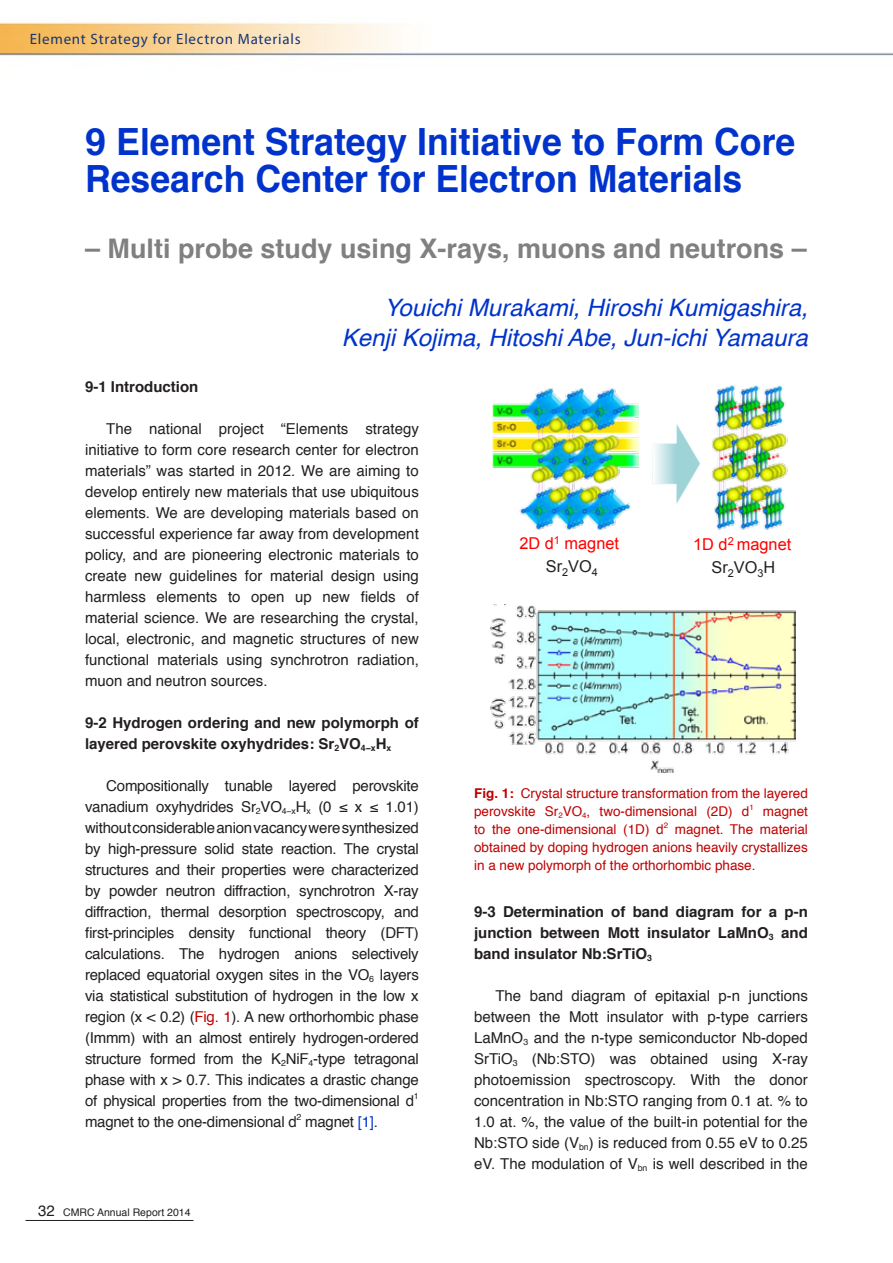
<style>
.page{position:relative;width:893px;height:1263px;background:#fff}
.page>*{position:absolute;margin:0;border:0;box-sizing:border-box;transform-origin:0 0}
.t1{font:700 37.5px/37.5px "Helvetica";color:#03c}
.t2{font:700 27px "Helvetica";color:#808080}
.t3{font:italic 24px "Helvetica";color:#03c}
.t4{font:16.35px "Arial";color:#f00}
.t5{font:16.35px "Arial";color:#231f20}
.List_Paragraph{font:15px/21px "Helvetica";color:#231f20;text-align:justify}
.List_Paragraph-2{font:700 15px/21px "Helvetica";color:#231f20}
.t6{font:15px "Myriad Pro";letter-spacing:.05em;color:#163576}
.t7{font:13.5px/18px "Helvetica";color:#c00000}
.t8{font:10.5px "Helvetica";color:#231f20}
.t9{font:8.7px "Helvetica";color:#231f20}
.t10{font:7.8px "Helvetica";color:#c00000}
.s1{color:#c00000}
.s2{color:#03c}
.s3{font-size:15px}
.s4{font-weight:700}
</style>
<div class="page">
<img style="left:0;top:22px;width:893px;height:1199px">
<hr style="left:26px;top:1220px;width:167px;height:1px;background:#231f20">
<div style="left:474px;top:379px;width:334px;height:399px;background:#fff"></div>
<img style="left:492px;top:388px;width:147px;height:143px">
<img style="left:711px;top:385px;width:77px;height:145px">
<svg style="left:652px;top:424px;width:48px;height:81px"></svg>
<img style="left:491px;top:605px;width:304px;height:167px">
<p class="t6" style="left:30px;top:29px;width:272px">Element Strategy for Electron Materials</p>
<p class="t1" style="left:85px;top:123px;width:712px">9 Element Strategy Initiative to Form Core<br>Research Center for Electron Materials</p>
<p class="t2" style="left:85px;top:227px;width:723px">– Multi probe study using X-rays, muons and neutrons –</p>
<p class="t3" style="left:385px;top:288px;width:425px">Youichi Murakami, Hiroshi Kumigashira,</p>
<p class="t3" style="left:342px;top:318px;width:468px">Kenji Kojima, Hitoshi Abe, Jun-ichi Yamaura</p>
<p class="List_Paragraph-2" style="left:85px;top:376px;width:115px">9-1 Introduction</p>
<p class="List_Paragraph" style="left:85px;top:419px;width:335px;text-indent:21px">The national project “Elements strategy initiative to form core research center for electron materials” was started in 2012. We are aiming to develop entirely new materials that use ubiquitous elements. We are developing materials based on successful experience far away from development policy, and are pioneering electronic materials to create new guidelines for material design using harmless elements to open up new fields of material science. We are researching the crystal, local, electronic, and magnetic structures of new functional materials using synchrotron radiation, muon and neutron sources.</p>
<p class="List_Paragraph-2" style="left:85px;top:712px;width:335px">9-2 Hydrogen ordering and new polymorph of layered perovskite oxyhydrides: Sr<sub>2</sub>VO<sub>4−x</sub>H<sub>x</sub></p>
<p class="List_Paragraph" style="left:85px;top:776px;width:335px;text-indent:21px">Compositionally tunable layered perovskite vanadium oxyhydrides Sr<sub>2</sub>VO<sub>4−x</sub>H<sub>x</sub> (0 ≤ x ≤ 1.01) without considerable anion vacancy were synthesized by high-pressure solid state reaction. The crystal structures and their properties were characterized by powder neutron diffraction, synchrotron X-ray diffraction, thermal desorption spectroscopy, and first-principles density functional theory (DFT) calculations. The hydrogen anions selectively replaced equatorial oxygen sites in the VO<sub>6</sub> layers via statistical substitution of hydrogen in the low x region (x &lt; 0.2) (<span class="s1">Fig. 1</span>). A new orthorhombic phase (Immm) with an almost entirely hydrogen-ordered structure formed from the K<sub>2</sub>NiF<sub>4</sub>-type tetragonal phase with x &gt; 0.7. This indicates a drastic change of physical properties from the two-dimensional d</p>
<p class="t9" style="left:414px;top:1089px;width:6px">1</p>
<p class="List_Paragraph" style="left:85px;top:1112px;width:213px">magnet to the one-dimensional d</p>
<p class="t9" style="left:297px;top:1110px;width:6px">2</p>
<p class="List_Paragraph" style="left:305px;top:1112px;width:74px">magnet <span class="s2">[1]</span>.</p>
<p class="t8" style="left:38px;top:1204px;width:154px"><span class="s3">32</span> CMRC Annual Report 2014</p>
<p class="t4" style="left:519px;top:532px;width:101px">2D d<sup>1</sup> magnet</p>
<p class="t4" style="left:693px;top:533px;width:100px">1D d<sup>2</sup> magnet</p>
<p class="t5" style="left:546px;top:555px;width:54px">Sr<sub>2</sub>VO<sub>4</sub></p>
<p class="t5" style="left:711px;top:556px;width:65px">Sr<sub>2</sub>VO<sub>3</sub>H</p>
<p class="t7" style="left:474px;top:785px;width:335px"><span class="s4">Fig. 1:</span> Crystal structure transformation from the layered perovskite Sr<sub>2</sub>VO<sub>4</sub>, two-dimensional (2D) d</p>
<p class="t10" style="left:749px;top:801px;width:6px">1</p>
<p class="t7" style="left:763px;top:803px;width:47px">magnet</p>
<p class="t7" style="left:474px;top:821px;width:191px">to the one-dimensional (1D) d</p>
<p class="t10" style="left:664px;top:819px;width:6px">2</p>
<p class="t7" style="left:474px;top:821px;width:335px;text-align:justify;text-indent:201px">magnet. The material obtained by doping hydrogen anions heavily crystallizes in a new polymorph of the orthorhombic phase.</p>
<p class="List_Paragraph-2" style="left:474px;top:901px;width:335px;text-align:justify">9-3 Determination of band diagram for a p-n junction between Mott insulator LaMnO<sub>3</sub> and band insulator Nb:SrTiO<sub>3</sub></p>
<p class="List_Paragraph" style="left:474px;top:986px;width:335px;text-indent:21px">The band diagram of epitaxial p-n junctions between the Mott insulator with p-type carriers LaMnO<sub>3</sub> and the n-type semiconductor Nb-doped SrTiO<sub>3</sub> (Nb:STO) was obtained using X-ray photoemission spectroscopy. With the donor concentration in Nb:STO ranging from 0.1 at. % to 1.0 at. %, the value of the built-in potential for the Nb:STO side (V<sub>bn</sub>) is reduced from 0.55 eV to 0.25 eV. The modulation of V<sub>bn</sub> is well described in the</p>
</div>
